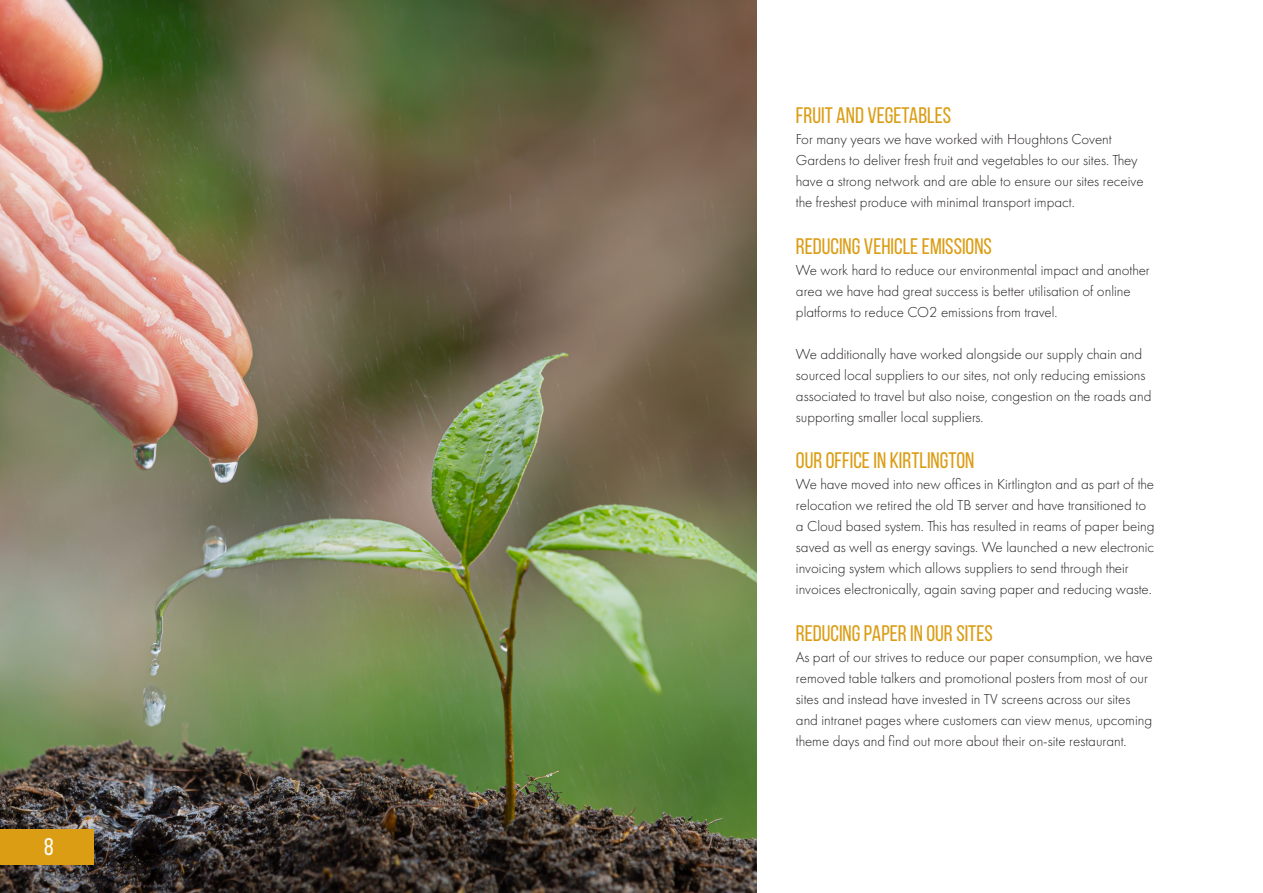
<style>
.page{position:relative;width:1263px;height:893px;background:#fff}
.page>*{position:absolute;margin:0;border:0;box-sizing:border-box;transform-origin:0 0}
.t1{font:24px "Bebas Neue";color:#fff}
.t2{font:22.5px "Bebas Neue";color:#db9d14}
.t3{font:300 15px/21px "Futura PT";color:#231f20}
</style>
<div class="page">
<img style="left:0;top:0;width:757px;height:893px">
<div style="left:0;top:829px;width:94px;height:36px;background:#db9d14"></div>
<h1 class="t1" style="left:44px;top:834px;width:11px">8</h1>
<h2 class="t2" style="left:796px;top:103px;width:157px">FRUIT AND VEGETABLES</h2>
<p class="t3" style="left:796px;top:129px;width:349px">For many years we have worked with Houghtons Covent Gardens to deliver fresh fruit and vegetables to our sites. They have a strong network and are able to ensure our sites receive the freshest produce with minimal transport impact.</p>
<h2 class="t2" style="left:796px;top:234px;width:197px">REDUCING VEHICLE EMISSIONS</h2>
<p class="t3" style="left:796px;top:259px;width:355px">We work hard to reduce our environmental impact and another area we have had great success is better utilisation of online platforms to reduce CO2 emissions from travel.</p>
<p class="t3" style="left:796px;top:343px;width:357px">We additionally have worked alongside our supply chain and sourced local suppliers to our sites, not only reducing emissions associated to travel but also noise, congestion on the roads and supporting smaller local suppliers.</p>
<h2 class="t2" style="left:796px;top:448px;width:180px">OUR OFFICE IN KIRTLINGTON</h2>
<p class="t3" style="left:796px;top:474px;width:360px">We have moved into new offices in Kirtlington and as part of the relocation we retired the old TB server and have transitioned to a Cloud based system. This has resulted in reams of paper being saved as well as energy savings. We launched a new electronic invoicing system which allows suppliers to send through their invoices electronically, again saving paper and reducing waste.</p>
<h2 class="t2" style="left:796px;top:621px;width:198px">REDUCING PAPER IN OUR SITES</h2>
<p class="t3" style="left:796px;top:646px;width:358px">As part of our strives to reduce our paper consumption, we have removed table talkers and promotional posters from most of our sites and instead have invested in TV screens across our sites and intranet pages where customers can view menus, upcoming theme days and find out more about their on-site restaurant.</p>
</div>
